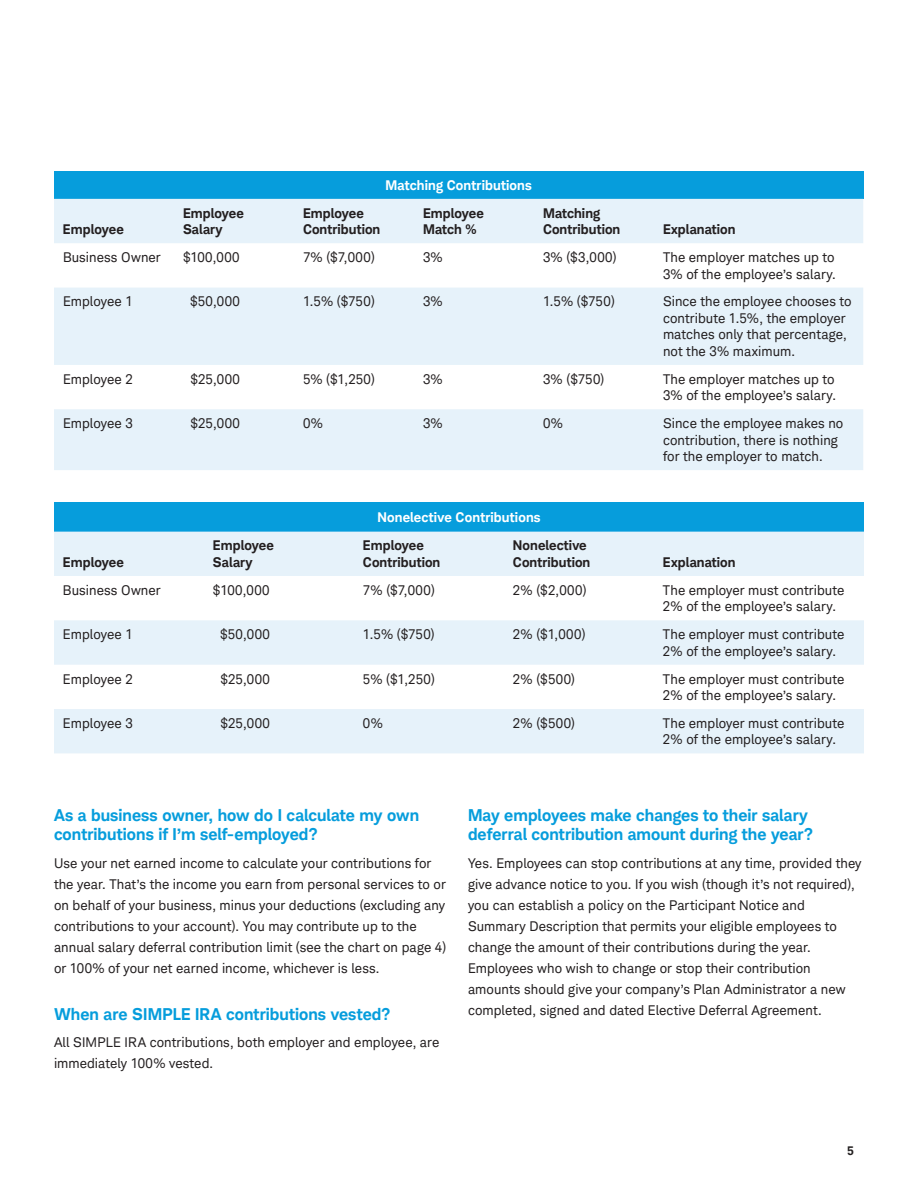
<style>
.page{position:relative;width:918px;height:1188px;background:#fff}
.page>*{position:absolute;margin:0;border:0;box-sizing:border-box;transform-origin:0 0}
.t1{font:700 16.5px/19.5px "Charles Modern";letter-spacing:.005em;color:#069ddc}
.t2{font:13.5px/21px "Charles Modern";letter-spacing:.005em;color:#231f20}
.t3{font:700 13.5px/16.5px "Charles Modern";letter-spacing:.005em;color:#231f20}
.t4{font:700 13.5px "Charles Modern";letter-spacing:.015em;color:#fff}
.t5{font:700 12px "Charles Modern";color:#231f20}
</style>
<div class="page">
<div style="left:54px;top:171px;width:809px;height:28px;background:#069ddc"></div>
<svg style="left:54px;top:199px;width:809px;height:271px;fill:#e6f2fa"></svg>
<div style="left:54px;top:502px;width:810px;height:30px;background:#069ddc"></div>
<svg style="left:54px;top:532px;width:810px;height:221px;fill:#e6f2fa"></svg>
<p class="t3" style="left:63px;top:221px;width:62px">Employee</p>
<p class="t4" style="left:385px;top:177px;width:148px">Matching Contributions</p>
<p class="t3" style="left:183px;top:205px;width:62px">Employee<br>Salary</p>
<p class="t3" style="left:303px;top:205px;width:79px">Employee<br>Contribution</p>
<p class="t3" style="left:423px;top:205px;width:62px">Employee<br>Match %</p>
<p class="t3" style="left:543px;top:205px;width:79px">Matching<br>Contribution</p>
<p class="t3" style="left:663px;top:221px;width:74px">Explanation</p>
<p class="t2" style="left:63px;top:247px;width:99px">Business Owner</p>
<p class="t2" style="left:183px;top:247px;width:58px">$100,000</p>
<p class="t2" style="left:303px;top:247px;width:73px">7% ($7,000)</p>
<p class="t2" style="left:423px;top:247px;width:21px">3%</p>
<p class="t2" style="left:543px;top:247px;width:75px">3% ($3,000)</p>
<p class="t2" style="left:663px;top:249px;width:174px;line-height:16.5px">The employer matches up to<br>3% of the employee’s salary.</p>
<p class="t2" style="left:63px;top:291px;width:71px">Employee 1</p>
<p class="t2" style="left:190px;top:291px;width:51px">$50,000</p>
<p class="t2" style="left:303px;top:291px;width:73px">1.5% ($750)</p>
<p class="t2" style="left:423px;top:291px;width:21px">3%</p>
<p class="t2" style="left:543px;top:291px;width:73px">1.5% ($750)</p>
<p class="t2" style="left:663px;top:293px;width:190px;line-height:16.5px">Since the employee chooses to contribute 1.5%, the employer matches only that percentage, not the 3% maximum.</p>
<p class="t2" style="left:63px;top:368px;width:71px">Employee 2</p>
<p class="t2" style="left:190px;top:368px;width:51px">$25,000</p>
<p class="t2" style="left:303px;top:368px;width:73px">5% ($1,250)</p>
<p class="t2" style="left:423px;top:368px;width:21px">3%</p>
<p class="t2" style="left:543px;top:368px;width:63px">3% ($750)</p>
<p class="t2" style="left:663px;top:371px;width:174px;line-height:16.5px">The employer matches up to<br>3% of the employee’s salary.</p>
<p class="t2" style="left:63px;top:413px;width:71px">Employee 3</p>
<p class="t2" style="left:190px;top:413px;width:51px">$25,000</p>
<p class="t2" style="left:303px;top:413px;width:21px">0%</p>
<p class="t2" style="left:423px;top:413px;width:21px">3%</p>
<p class="t2" style="left:543px;top:413px;width:21px">0%</p>
<p class="t2" style="left:663px;top:415px;width:182px;line-height:16.5px">Since the employee makes no contribution, there is nothing for the employer to match.</p>
<p class="t3" style="left:63px;top:554px;width:62px">Employee</p>
<p class="t4" style="left:377px;top:509px;width:165px">Nonelective Contributions</p>
<p class="t3" style="left:213px;top:537px;width:62px">Employee<br>Salary</p>
<p class="t3" style="left:363px;top:537px;width:79px">Employee<br>Contribution</p>
<p class="t3" style="left:513px;top:537px;width:79px">Nonelective<br>Contribution</p>
<p class="t3" style="left:663px;top:554px;width:74px">Explanation</p>
<p class="t2" style="left:63px;top:580px;width:99px">Business Owner</p>
<p class="t2" style="left:213px;top:580px;width:58px">$100,000</p>
<p class="t2" style="left:363px;top:580px;width:73px">7% ($7,000)</p>
<p class="t2" style="left:513px;top:580px;width:75px">2% ($2,000)</p>
<p class="t2" style="left:663px;top:582px;width:183px;line-height:16.5px">The employer must contribute<br>2% of the employee’s salary.</p>
<p class="t2" style="left:63px;top:624px;width:71px">Employee 1</p>
<p class="t2" style="left:220px;top:624px;width:51px">$50,000</p>
<p class="t2" style="left:363px;top:624px;width:73px">1.5% ($750)</p>
<p class="t2" style="left:513px;top:624px;width:74px">2% ($1,000)</p>
<p class="t2" style="left:663px;top:626px;width:183px;line-height:16.5px">The employer must contribute<br>2% of the employee’s salary.</p>
<p class="t2" style="left:63px;top:668px;width:71px">Employee 2</p>
<p class="t2" style="left:220px;top:668px;width:51px">$25,000</p>
<p class="t2" style="left:363px;top:668px;width:73px">5% ($1,250)</p>
<p class="t2" style="left:513px;top:668px;width:64px">2% ($500)</p>
<p class="t2" style="left:663px;top:670px;width:183px;line-height:16.5px">The employer must contribute<br>2% of the employee’s salary.</p>
<p class="t2" style="left:63px;top:713px;width:71px">Employee 3</p>
<p class="t2" style="left:220px;top:713px;width:51px">$25,000</p>
<p class="t2" style="left:363px;top:713px;width:21px">0%</p>
<p class="t2" style="left:513px;top:713px;width:64px">2% ($500)</p>
<p class="t2" style="left:663px;top:715px;width:183px;line-height:16.5px">The employer must contribute<br>2% of the employee’s salary.</p>
<p class="t1" style="left:54px;top:805px;width:367px">As a business owner, how do I calculate my own contributions if I’m self-employed?</p>
<p class="t2" style="left:54px;top:853px;width:394px">Use your net earned income to calculate your contributions for the year. That’s the income you earn from personal services to or on behalf of your business, minus your deductions (excluding any contributions to your account). You may contribute up to the annual salary deferral contribution limit (see the chart on page 4) or 100% of your net earned income, whichever is less.</p>
<p class="t1" style="left:54px;top:1004px;width:338px">When are SIMPLE IRA contributions vested?</p>
<p class="t2" style="left:54px;top:1032px;width:387px">All SIMPLE IRA contributions, both employer and employee, are immediately 100% vested.</p>
<p class="t1" style="left:468px;top:805px;width:347px">May employees make changes to their salary deferral contribution amount during the year?</p>
<p class="t2" style="left:468px;top:853px;width:395px">Yes. Employees can stop contributions at any time, provided they give advance notice to you. If you wish (though it’s not required), you can establish a policy on the Participant Notice and Summary Description that permits your eligible employees to change the amount of their contributions during the year.<br>Employees who wish to change or stop their contribution amounts should give your company’s Plan Administrator a new completed, signed and dated Elective Deferral Agreement.</p>
<p class="t5" style="left:847px;top:1143px;width:8px">5</p>
</div>
